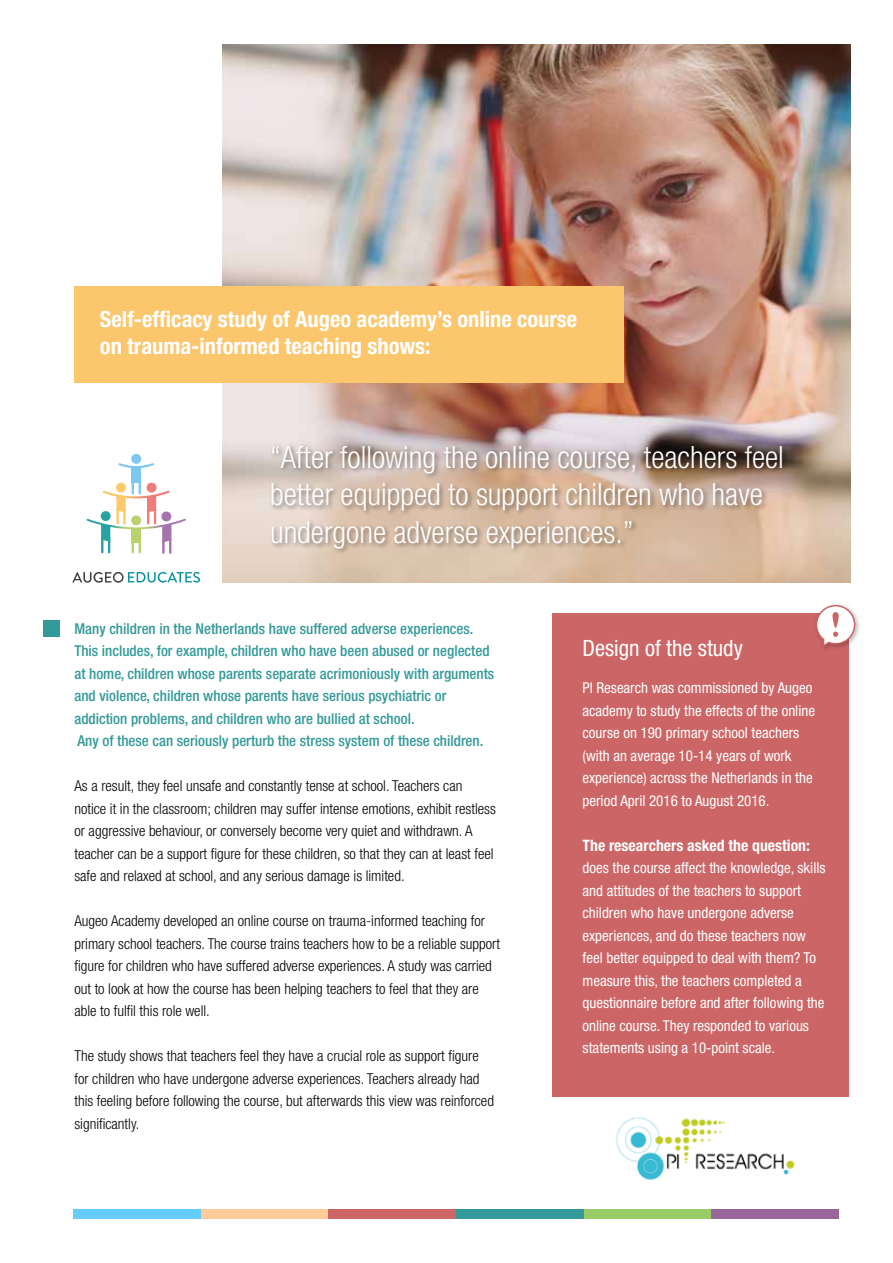
<style>
.page{position:relative;width:893px;height:1263px;background:#fff}
.page>*{position:absolute;margin:0;border:0;box-sizing:border-box;transform-origin:0 0}
.t1{font:300 condensed 30.75px/37.5px "Helvetica Neue";color:#fff}
.t2{font:condensed 22.5px "Helvetica Neue";color:#fff}
.t3{font:700 condensed 22.35px/26.8px "Helvetica Neue";color:#fff}
.t4{font:700 condensed 15.75px "Helvetica Neue";color:#fff}
.t5{font:300 condensed 15px/22.5px "Helvetica Neue";color:#000}
.t6{font:condensed 15px/22.5px "Helvetica Neue";color:#fff}
.t7{font:500 condensed 15px/22.5px "Helvetica Neue";color:#349999}
</style>
<div class="page">
<div style="left:553px;top:613px;width:296px;height:484px;background:#cc6566"></div>
<div style="left:814px;top:603px;width:47px;height:50px;background:#000;opacity:.25"></div>
<svg style="left:815px;top:604px;width:41px;height:45px"></svg>
<div style="left:43px;top:621px;width:17px;height:16px;background:#349999"></div>
<div style="left:73px;top:1209px;width:128px;height:9px;background:#6cf"></div>
<div style="left:201px;top:1209px;width:128px;height:9px;background:#fc9"></div>
<div style="left:456px;top:1209px;width:128px;height:9px;background:#399"></div>
<div style="left:329px;top:1209px;width:127px;height:9px;background:#c66"></div>
<div style="left:584px;top:1209px;width:127px;height:9px;background:#9c6"></div>
<div style="left:711px;top:1209px;width:128px;height:9px;background:#969"></div>
<img style="left:616px;top:1117px;width:179px;height:63px">
<img style="left:222px;top:45px;width:628px;height:538px">
<div style="left:131px;top:454px;width:10px;height:10px;background:#7cc8f0;border-radius:50%"></div>
<svg style="left:118px;top:463px;width:36px;height:5px"></svg>
<div style="left:132px;top:466px;width:9px;height:17px;background:#7cc8f0"></div>
<svg style="left:87px;top:479px;width:99px;height:75px"></svg>
<svg style="left:72px;top:572px;width:128px;height:11px"></svg>
<div style="left:74px;top:286px;width:550px;height:97px;background:#fbc66c"></div>
<div style="left:269px;top:443px;width:519px;height:112px;background:#000;opacity:.45"></div>
<h3 class="t3" style="left:100px;top:305px;width:479px">Self-efficacy study of Augeo academy’s online course on trauma-informed teaching shows:</h3>
<h1 class="t1" style="left:270px;top:438px;width:515px">“After following the online course, teachers feel better equipped to support children who have undergone adverse experiences.”</h1>
<p class="t7" style="left:74px;top:617px;width:421px">Many children in the Netherlands have suffered adverse experiences.<br>This includes, for example, children who have been abused or neglected at home, children whose parents separate acrimoniously with arguments and violence, children whose parents have serious psychiatric or addiction problems, and children who are bullied at school.<br>Any of these can seriously perturb the stress system of these children.</p>
<p class="t5" style="left:74px;top:774px;width:423px">As a result, they feel unsafe and constantly tense at school. Teachers can notice it in the classroom; children may suffer intense emotions, exhibit restless or aggressive behaviour, or conversely become very quiet and withdrawn. A teacher can be a support figure for these children, so that they can at least feel safe and relaxed at school, and any serious damage is limited.</p>
<p class="t5" style="left:74px;top:909px;width:427px">Augeo Academy developed an online course on trauma-informed teaching for primary school teachers. The course trains teachers how to be a reliable support figure for children who have suffered adverse experiences. A study was carried out to look at how the course has been helping teachers to feel that they are able to fulfil this role well.</p>
<p class="t5" style="left:74px;top:1044px;width:421px">The study shows that teachers feel they have a crucial role as support figure for children who have undergone adverse experiences. Teachers already had this feeling before following the course, but afterwards this view was reinforced significantly.</p>
<h2 class="t2" style="left:583px;top:635px;width:162px">Design of the study</h2>
<p class="t6" style="left:583px;top:677px;width:234px">PI Research was commissioned by Augeo academy to study the effects of the online course on 190 primary school teachers (with an average 10-14 years of work experience) across the Netherlands in the period April 2016 to August 2016.</p>
<p class="t4" style="left:583px;top:836px;width:229px">The researchers asked the question:</p>
<p class="t6" style="left:583px;top:857px;width:245px">does the course affect the knowledge, skills and attitudes of the teachers to support children who have undergone adverse experiences, and do these teachers now feel better equipped to deal with them? To measure this, the teachers completed a questionnaire before and after following the online course. They responded to various statements using a 10-point scale.</p>
</div>
